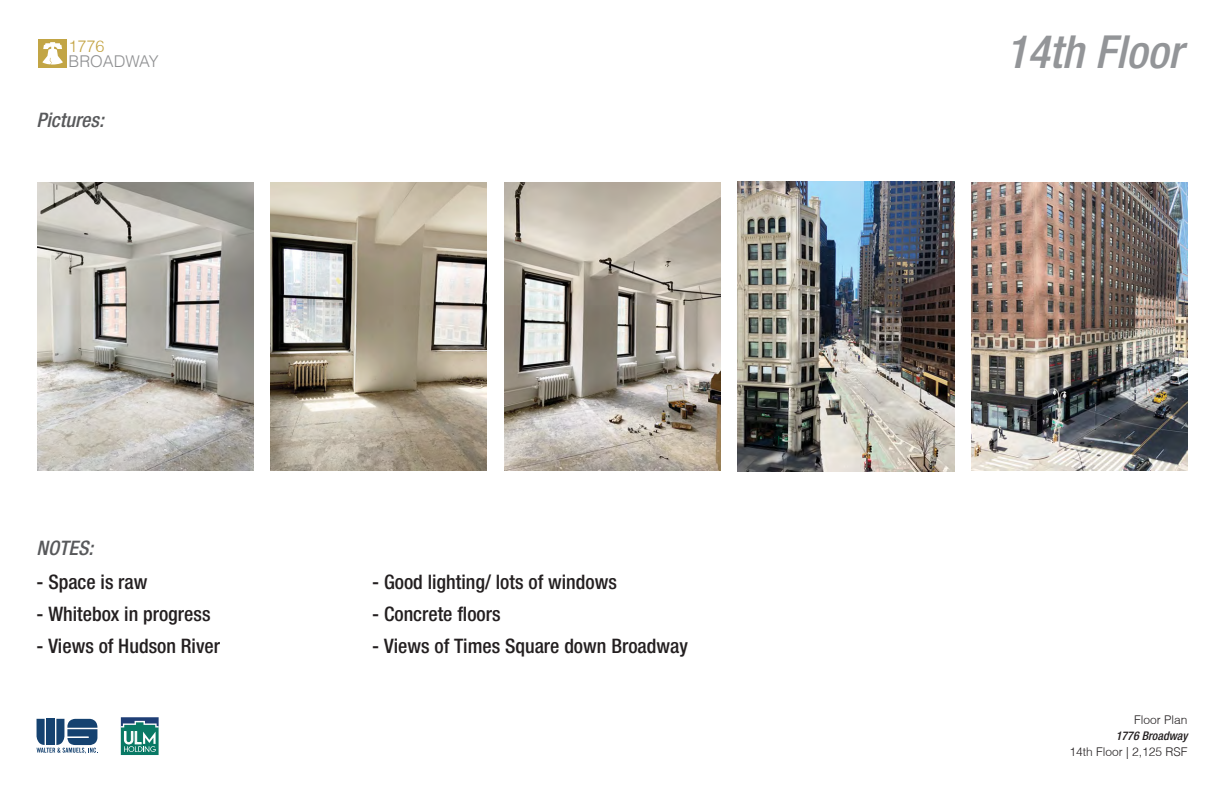
<style>
.page{position:relative;width:1224px;height:792px;background:#fff}
.page>*{position:absolute;margin:0;border:0;box-sizing:border-box;transform-origin:0 0}
.t1{font:italic 500 condensed 45.6px "Helvetica Neue";color:#939598}
.t2{font:500 condensed 20px "Helvetica Neue";color:#231f20}
.t3{font:italic 500 condensed 20px "Helvetica Neue";color:#58595b}
.t4{font:300 16.2px "Helvetica";color:#8f9092}
.t5{font:300 16.2px "Helvetica";color:#c3a342}
.t6{font:300 12px "Helvetica";color:#231f20}
.t7{font:italic 500 condensed 12px "Helvetica Neue";color:#231f20}
</style>
<div class="page">
<svg style="left:37px;top:719px;width:61px;height:34px"></svg>
<div style="left:38px;top:39px;width:29px;height:29px;background:#c2a545"></div>
<svg style="left:42px;top:42px;width:21px;height:23px"></svg>
<svg style="left:121px;top:717px;width:38px;height:38px"></svg>
<img style="left:972px;top:183px;width:216px;height:287px">
<img style="left:738px;top:182px;width:217px;height:289px">
<img style="left:37px;top:182px;width:216px;height:288px">
<img style="left:504px;top:182px;width:216px;height:288px">
<img style="left:271px;top:182px;width:216px;height:288px">
<p class="t5" style="left:69px;top:36px;width:38px">1776</p>
<p class="t4" style="left:69px;top:51px;width:92px">BROADWAY</p>
<p class="t3" style="left:37px;top:108px;width:69px">Pictures:</p>
<p class="t3" style="left:37px;top:536px;width:58px">NOTES:</p>
<p class="t2" style="left:37px;top:570px;width:113px">- Space is raw</p>
<p class="t2" style="left:37px;top:602px;width:175px">- Whitebox in progress</p>
<p class="t2" style="left:37px;top:634px;width:185px">- Views of Hudson River</p>
<p class="t2" style="left:372px;top:570px;width:246px">- Good lighting/ lots of windows</p>
<p class="t2" style="left:372px;top:602px;width:130px">- Concrete floors</p>
<p class="t2" style="left:372px;top:634px;width:317px">- Views of Times Square down Broadway</p>
<h1 class="t1" style="left:1005px;top:24px;width:179px">14th Floor</h1>
<p class="t6" style="left:1134px;top:712px;width:55px">Floor Plan</p>
<p class="t7" style="left:1116px;top:729px;width:73px">1776 Broadway</p>
<p class="t6" style="left:1070px;top:744px;width:120px">14th Floor | 2,125 RSF</p>
</div>
